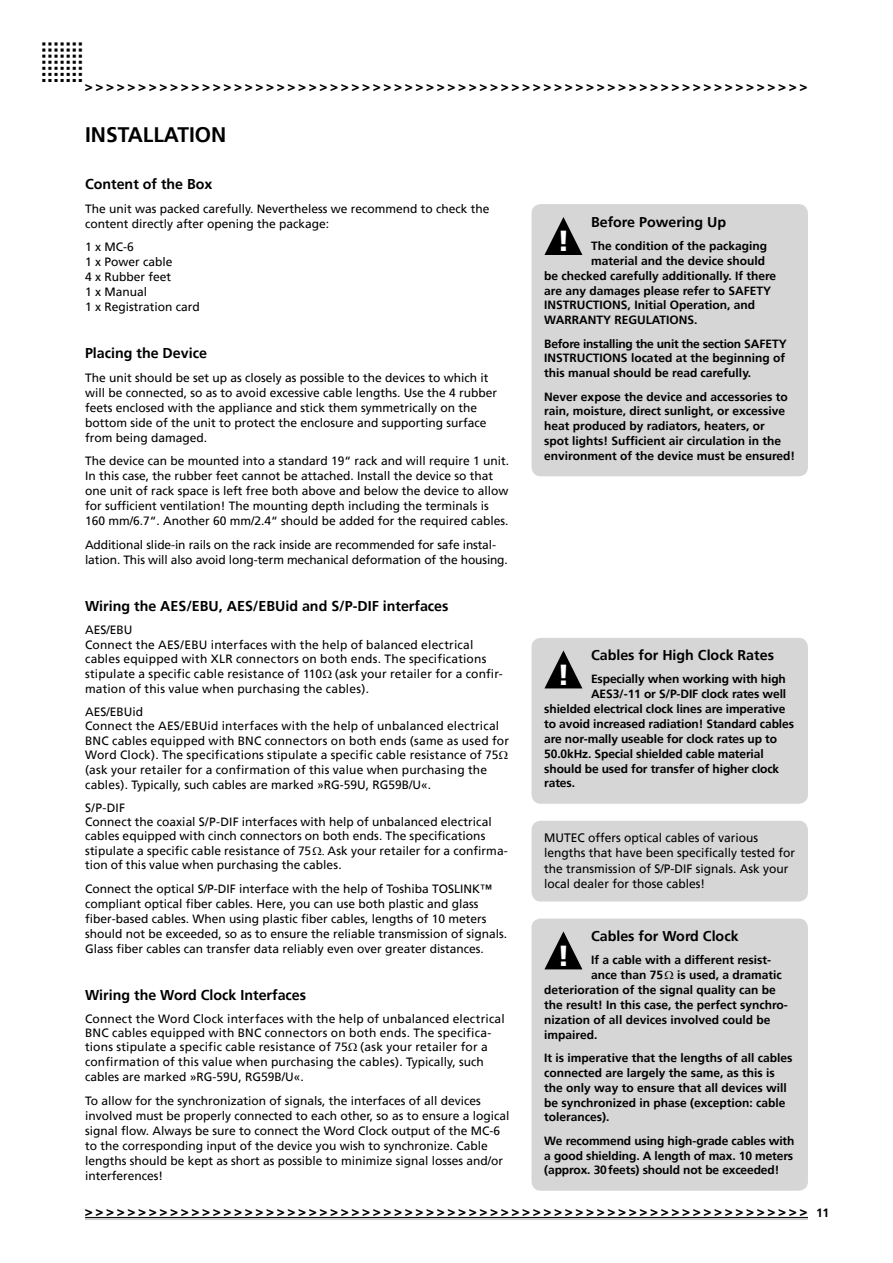
<style>
.page{position:relative;width:893px;height:1263px;background:#fff}
.page>*{position:absolute;margin:0;border:0;box-sizing:border-box;transform-origin:0 0}
.t1{font:900 28.95px "Frutiger 75";color:#fff}
.t2{font:700 21px "Frutiger";color:#000}
.t3{font:700 14.25px "Frutiger";color:#000}
.t4{font:700 14.1px "Frutiger";color:#000}
.t5{font:900 13.5px "Frutiger";color:#000}
.t6{font:12.15px/15.3px "Frutiger";color:#000}
.t7{font:12px/15px "Frutiger";color:#000}
.t8{font:700 12px "Frutiger";color:#000}
.t9{font:700 11.85px/14.9px "Frutiger";color:#000}
.s1{font-weight:700;font-size:12px;color:#fff}
</style>
<div class="page">
<div style="left:531px;top:820px;width:277px;height:81px;background:#d6d6d6"></div>
<div style="left:531px;top:204px;width:277px;height:271px;background:#d6d6d6"></div>
<svg style="left:544px;top:217px;width:39px;height:38px"></svg>
<div style="left:531px;top:918px;width:277px;height:272px;background:#d6d6d6"></div>
<svg style="left:544px;top:931px;width:39px;height:38px"></svg>
<div style="left:532px;top:639px;width:275px;height:164px;background:#d6d6d6"></div>
<svg style="left:665px;top:971px;width:8px;height:8px"></svg>
<p class="t5" style="left:85px;top:78px;width:724px">&gt;&gt;&gt;&gt;&gt;&gt;&gt;&gt;&gt;&gt;&gt;&gt;&gt;&gt;&gt;&gt;&gt;&gt;&gt;&gt;&gt;&gt;&gt;&gt;&gt;&gt;&gt;&gt;&gt;&gt;&gt;&gt;&gt;&gt;&gt;&gt;&gt;&gt;&gt;&gt;&gt;&gt;&gt;&gt;&gt;&gt;&gt;&gt;&gt;&gt;&gt;&gt;&gt;&gt;&gt;&gt;&gt;&gt;&gt;&gt;&gt;&gt;&gt;&gt;&gt;&gt;&gt;&gt;</p>
<h2 class="t2" style="left:85px;top:123px;width:143px">INSTALLATION</h2>
<p class="t3" style="left:85px;top:176px;width:129px">Content of the Box</p>
<p class="t7" style="left:85px;top:201px;width:406px">The unit was packed carefully. Nevertheless we recommend to check the content directly after opening the package:</p>
<p class="t7" style="left:85px;top:240px;width:116px">1 x MC-6<br>1 x Power cable<br>4 x Rubber feet<br>1 x Manual<br>1 x Registration card</p>
<p class="t3" style="left:85px;top:345px;width:123px">Placing the Device</p>
<p class="t7" style="left:85px;top:370px;width:414px">The unit should be set up as closely as possible to the devices to which it will be connected, so as to avoid excessive cable lengths. Use the 4 rubber feets enclosed with the appliance and stick them symmetrically on the bottom side of the unit to protect the enclosure and supporting surface from being damaged.</p>
<p class="t7" style="left:85px;top:454px;width:426px">The device can be mounted into a standard 19“ rack and will require 1 unit.<br>In this case, the rubber feet cannot be attached. Install the device so that one unit of rack space is left free both above and below the device to allow for sufficient ventilation! The mounting depth including the terminals is 160 mm/6.7“. Another 60 mm/2.4“ should be added for the required cables.</p>
<p class="t7" style="left:85px;top:537px;width:424px">Additional slide-in rails on the rack inside are recommended for safe instal&shy;lation. This will also avoid long-term mechanical deformation of the housing.</p>
<p class="t3" style="left:85px;top:597px;width:365px">Wiring the AES/EBU, AES/EBUid and S/P-DIF interfaces</p>
<p class="t7" style="left:85px;top:623px;width:419px;line-height:14.5px">AES/EBU<br>Connect the AES/EBU interfaces with the help of balanced electrical cables equipped with XLR connectors on both ends. The specifications stipulate a specific cable resistance of 110 (ask your retailer for a confir&shy;mation of this value when purchasing the cables).</p>
<p class="t7" style="left:85px;top:705px;width:425px;line-height:14.5px">AES/EBUid<br>Connect the AES/EBUid interfaces with the help of unbalanced electrical BNC cables equipped with BNC connectors on both ends (same as used for Word Clock). The specifications stipulate a specific cable resistance of 75 (ask your retailer for a confirmation of this value when purchasing the cables). Typically, such cables are marked »RG-59U, RG59B/U«.</p>
<p class="t7" style="left:85px;top:800px;width:408px;line-height:14.4px">S/P-DIF<br>Connect the coaxial S/P-DIF interfaces with help of unbalanced electrical cables equipped with cinch connectors on both ends. The specifications stipulate a specific cable resistance of 75</p>
<p class="t7" style="left:85px;top:843px;width:424px;line-height:14.4px;text-indent:242px">Ask your retailer for a confirma&shy;tion of this value when purchasing the cables.</p>
<p class="t7" style="left:85px;top:881px;width:424px">Connect the optical S/P-DIF interface with the help of Toshiba TOSLINK™ compliant optical fiber cables. Here, you can use both plastic and glass fiber-based cables. When using plastic fiber cables, lengths of 10 meters should not be exceeded, so as to ensure the reliable transmission of signals.<br>Glass fiber cables can transfer data reliably even over greater distances.</p>
<p class="t3" style="left:85px;top:986px;width:223px">Wiring the Word Clock Interfaces</p>
<p class="t7" style="left:85px;top:1011px;width:421px">Connect the Word Clock interfaces with the help of unbalanced electrical BNC cables equipped with BNC connectors on both ends. The specifica&shy;tions stipulate a specific cable resistance of 75 (ask your retailer for a confirmation of this value when purchasing the cables). Typically, such cables are marked »RG-59U, RG59B/U«.</p>
<p class="t7" style="left:85px;top:1093px;width:426px">To allow for the synchronization of signals, the interfaces of all devices involved must be properly connected to each other, so as to ensure a logical signal flow. Always be sure to connect the Word Clock output of the MC-6 to the corresponding input of the device you wish to synchronize. Cable lengths should be kept as short as possible to minimize signal losses and/or interferences!</p>
<p class="t4" style="left:591px;top:214px;width:137px">Before Powering Up</p>
<p class="t9" style="left:591px;top:238px;width:178px">The condition of the packaging</p>
<p class="t9" style="left:591px;top:253px;width:176px">material and the device should</p>
<p class="t9" style="left:544px;top:268px;width:233px">be checked carefully additionally. If there</p>
<p class="t9" style="left:544px;top:283px;width:228px">are any damages please refer to SAFETY</p>
<p class="t9" style="left:544px;top:298px;width:212px">INSTRUCTIONS, Initial Operation, and</p>
<p class="t9" style="left:544px;top:313px;width:155px">WARRANTY REGULATIONS.</p>
<p class="t9" style="left:544px;top:336px;width:244px">Before installing the unit the section SAFETY<br>INSTRUCTIONS located at the beginning of this manual should be read carefully.</p>
<p class="t9" style="left:544px;top:389px;width:252px">Never expose the device and accessories to rain, moisture, direct sunlight, or excessive heat produced by radiators, heaters, or<br>spot lights! Sufficient air circulation in the environment of the device must be ensured!</p>
<h1 class="t1" style="left:557px;top:224px;width:14px">!</h1>
<p class="t4" style="left:591px;top:647px;width:184px">Cables for High Clock Rates</p>
<p class="t9" style="left:591px;top:672px;width:196px">Especially when working with high</p>
<p class="t9" style="left:591px;top:687px;width:197px">AES3/-11 or S/P-DIF clock rates well</p>
<p class="t9" style="left:544px;top:702px;width:243px">shielded electrical clock lines are imperative</p>
<p class="t9" style="left:544px;top:716px;width:251px">to avoid increased radiation! Standard cables</p>
<p class="t9" style="left:544px;top:731px;width:234px">are nor-mally useable for clock rates up to</p>
<p class="t9" style="left:544px;top:746px;width:221px">50.0kHz. Special shielded cable material</p>
<p class="t9" style="left:544px;top:761px;width:236px">should be used for transfer of higher clock</p>
<p class="t9" style="left:544px;top:776px;width:32px">rates.</p>
<h1 class="t1" style="left:557px;top:657px;width:14px">!</h1>
<p class="t6" style="left:544px;top:830px;width:252px">MUTEC offers optical cables of various lengths that have been specifically tested for the transmission of S/P-DIF signals. Ask your local dealer for those cables!</p>
<p class="t4" style="left:591px;top:928px;width:149px">Cables for Word Clock</p>
<p class="t9" style="left:591px;top:953px;width:182px">If a cable with a different resist-</p>
<p class="t9" style="left:591px;top:968px;width:192px">ance than 75 is used, a dramatic</p>
<p class="t9" style="left:544px;top:983px;width:233px">deterioration of the signal quality can be</p>
<p class="t9" style="left:544px;top:997px;width:245px">the result! In this case, the perfect synchro-</p>
<p class="t9" style="left:544px;top:1012px;width:228px">nization of all devices involved could be</p>
<p class="t9" style="left:544px;top:1027px;width:55px">impaired.</p>
<p class="t9" style="left:544px;top:1050px;width:250px">It is imperative that the lengths of all cables connected are largely the same, as this is the only way to ensure that all devices will be synchronized in phase (exception: cable tolerances).</p>
<p class="t9" style="left:544px;top:1133px;width:252px;text-align:justify">We recommend using high-grade cables with a good shielding. A length of max. 10 meters (approx. 30 feets) should not be exceeded!</p>
<h1 class="t1" style="left:557px;top:938px;width:14px">!</h1>
<p class="t5" style="left:85px;top:1203px;width:746px">&gt;&gt;&gt;&gt;&gt;&gt;&gt;&gt;&gt;&gt;&gt;&gt;&gt;&gt;&gt;&gt;&gt;&gt;&gt;&gt;&gt;&gt;&gt;&gt;&gt;&gt;&gt;&gt;&gt;&gt;&gt;&gt;&gt;&gt;&gt;&gt;&gt;&gt;&gt;&gt;&gt;&gt;&gt;&gt;&gt;&gt;&gt;&gt;&gt;&gt;&gt;&gt;&gt;&gt;&gt;&gt;&gt;&gt;&gt;&gt;&gt;&gt;&gt;&gt;&gt;&gt;&gt;&gt; <span class="s1">88</span></p>
<p class="t8" style="left:816px;top:1205px;width:14px">11</p>
</div>
